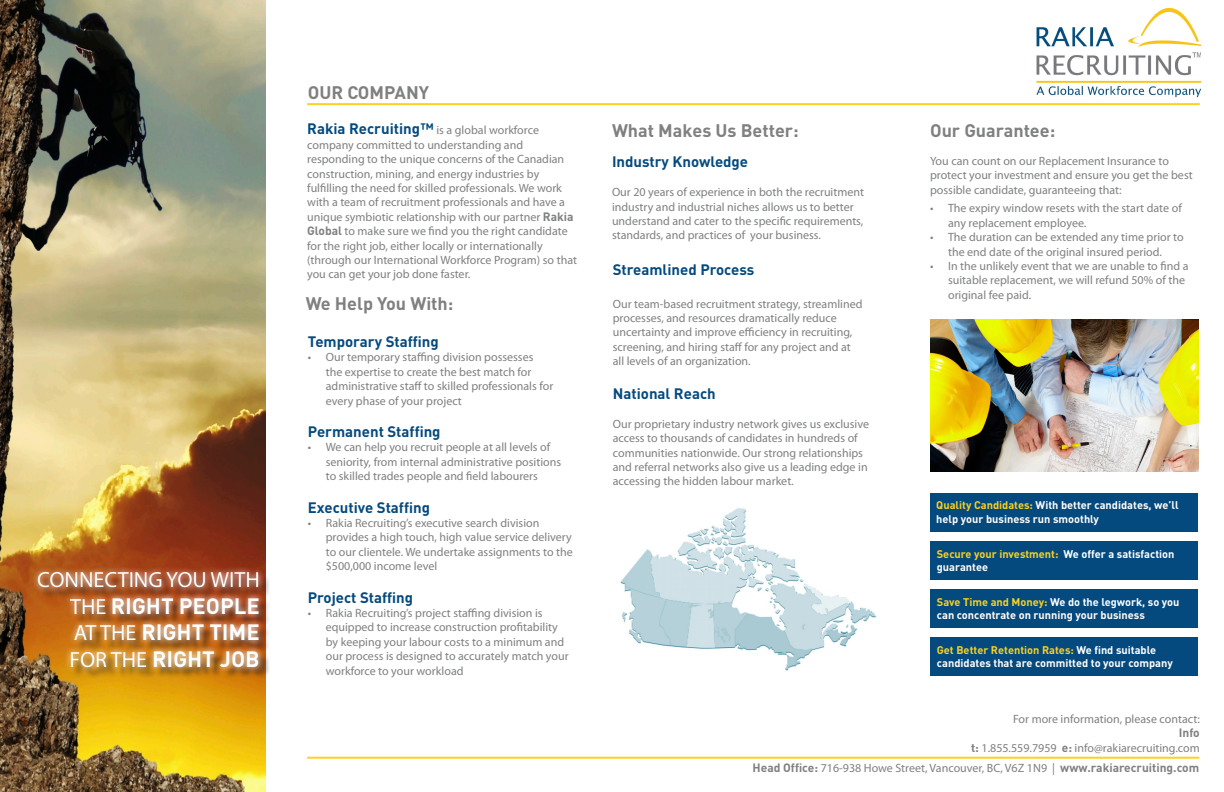
<style>
.page{position:relative;width:1224px;height:792px;background:#fff}
.page>*{position:absolute;margin:0;border:0;box-sizing:border-box;transform-origin:0 0}
.t1{font:700 22px/26.4px "DIN Pro";color:#fff;text-align:justify}
.t2{font:22px "Myriad Pro";color:#fff}
.t3{font:700 18px "DIN Pro";color:#7f8080}
.text{font:700 15px "DIN Pro";color:#054a7e}
.t4{font:12px/14.4px "Myriad Pro";color:#7f8080}
.t5{font:700 12px "DIN Pro";color:#7f8080}
.t6{font:700 11px/13.2px "DIN Pro";color:#fff}
.s1{font-family:"Myriad Pro";font-weight:400}
.s2{font-family:"DIN Pro";font-weight:700;font-size:15px;color:#054a7e}
.s3{font-family:"DIN Pro";font-weight:700}
.s4{color:#fad222}
</style>
<div class="page">
<img style="left:0;top:0;width:266px;height:792px">
<hr style="left:307px;top:757px;width:892px;height:2px;background:#fad222">
<hr style="left:307px;top:103px;width:893px;height:2px;background:#fad222">
<img style="left:5px;top:564px;width:264px;height:113px">
<img style="left:930px;top:319px;width:268px;height:153px">
<img style="left:620px;top:508px;width:257px;height:163px">
<div style="left:930px;top:493px;width:268px;height:39px;background:#054a7e"></div>
<div style="left:930px;top:589px;width:268px;height:39px;background:#054a7e"></div>
<div style="left:930px;top:638px;width:268px;height:38px;background:#054a7e"></div>
<div style="left:930px;top:541px;width:268px;height:39px;background:#054a7e"></div>
<img style="left:1036px;top:8px;width:164px;height:90px">
<h1 class="t2" style="left:37px;top:567px;width:224px">CONNECTING YOU WITH</h1>
<h1 class="t1" style="left:69px;top:592px;width:192px"><span class="s1">THE</span> RIGHT PEOPLE <span class="s1">AT THE</span> RIGHT TIME <span class="s1">FOR THE</span> RIGHT JOB</h1>
<p class="t3" style="left:308px;top:80px;width:123px">OUR COMPANY</p>
<p class="t4" style="left:307px;top:123px;width:271px"><span class="s2">Rakia Recruiting™</span> is a global workforce company committed to understanding and responding to the unique concerns of the Canadian construction, mining, and energy industries by fulfilling the need for skilled professionals. We work with a team of recruitment professionals and have a unique symbiotic relationship with our partner <span class="s3">Rakia Global</span> to make sure we find you the right candidate for the right job, either locally or internationally (through our International Workforce Program) so that you can get your job done faster.</p>
<p class="t3" style="left:306px;top:291px;width:149px">We Help You With:</p>
<p class="text" style="left:308px;top:331px;width:133px">Temporary Staffing</p>
<p class="t4" style="left:326px;top:350px;width:229px;text-indent:-18px">• Our temporary staffing division possesses<br>the expertise to create the best match for administrative staff to skilled professionals for every phase of your project</p>
<p class="text" style="left:308px;top:421px;width:134px">Permanent Staffing</p>
<p class="t4" style="left:326px;top:440px;width:237px;text-indent:-18px">• We can help you recruit people at all levels of seniority, from internal administrative positions to skilled trades people and field labourers</p>
<p class="text" style="left:308px;top:497px;width:124px">Executive Staffing</p>
<p class="t4" style="left:326px;top:516px;width:249px;text-indent:-18px">• Rakia Recruiting’s executive search division provides a high touch, high value service delivery to our clientele. We undertake assignments to the $500,000 income level</p>
<p class="text" style="left:308px;top:587px;width:107px">Project Staffing</p>
<p class="t4" style="left:326px;top:606px;width:244px;text-indent:-18px">• Rakia Recruiting’s project staffing division is equipped to increase construction profitability by keeping your labour costs to a minimum and our process is designed to accurately match your workforce to your workload</p>
<p class="t3" style="left:612px;top:118px;width:188px">What Makes Us Better:</p>
<p class="text" style="left:612px;top:152px;width:138px">Industry Knowledge</p>
<p class="t4" style="left:612px;top:185px;width:254px">Our 20 years of experience in both the recruitment industry and industrial niches allows us to better understand and cater to the specific requirements,</p>
<p class="t4" style="left:612px;top:228px;width:211px">standards, and practices of your business.</p>
<p class="text" style="left:613px;top:260px;width:143px">Streamlined Process</p>
<p class="t4" style="left:613px;top:296px;width:251px">Our team-based recruitment strategy, streamlined processes, and resources dramatically reduce</p>
<p class="t4" style="left:613px;top:325px;width:241px">uncertainty and improve efficiency in recruiting, screening, and hiring staff for any project and at all levels of an organization.</p>
<p class="text" style="left:613px;top:383px;width:104px">National Reach</p>
<p class="t4" style="left:613px;top:416px;width:258px">Our proprietary industry network gives us exclusive access to thousands of candidates in hundreds of communities nationwide. Our strong relationships and referral networks also give us a leading edge in accessing the hidden labour market.</p>
<p class="t3" style="left:930px;top:118px;width:127px">Our Guarantee:</p>
<p class="t4" style="left:930px;top:154px;width:264px">You can count on our Replacement Insurance to protect your investment and ensure you get the best possible candidate, guaranteeing that:</p>
<p class="t4" style="left:948px;top:201px;width:235px;text-indent:-18px">• The expiry window resets with the start date of any replacement employee.</p>
<p class="t4" style="left:930px;top:230px;width:255px;text-align:center">• The duration can be extended any time prior to the end date of the original insured period.</p>
<p class="t4" style="left:948px;top:259px;width:242px;text-indent:-18px">• In the unlikely event that we are unable to find a suitable replacement, we will refund 50% of the original fee paid.</p>
<p class="t6" style="left:936px;top:498px;width:244px"><span class="s4">Quality Candidates:</span> With better candidates, we’ll help your business run smoothly</p>
<p class="t6" style="left:937px;top:547px;width:239px"><span class="s4">Secure your investment:</span> We offer a satisfaction guarantee</p>
<p class="t6" style="left:937px;top:595px;width:244px"><span class="s4">Save Time and Money:</span> We do the legwork, so you can concentrate on running your business</p>
<p class="t6" style="left:937px;top:643px;width:237px"><span class="s4">Get Better Retention Rates:</span> We find suitable candidates that are committed to your company</p>
<p class="t4" style="left:1013px;top:711px;width:188px">For more information, please contact:</p>
<p class="t5" style="left:1179px;top:725px;width:22px">Info</p>
<p class="t4" style="left:971px;top:740px;width:230px"><span class="s3">t:</span> 1.855.559.7959 <span class="s3">e:</span> info@rakiarecruiting.com</p>
<p class="t4" style="left:753px;top:761px;width:448px"><span class="s3">Head Office:</span> 716-938 Howe Street, Vancouver, BC, V6Z 1N9 | <span class="s3">www.rakiarecruiting.com</span></p>
</div>
